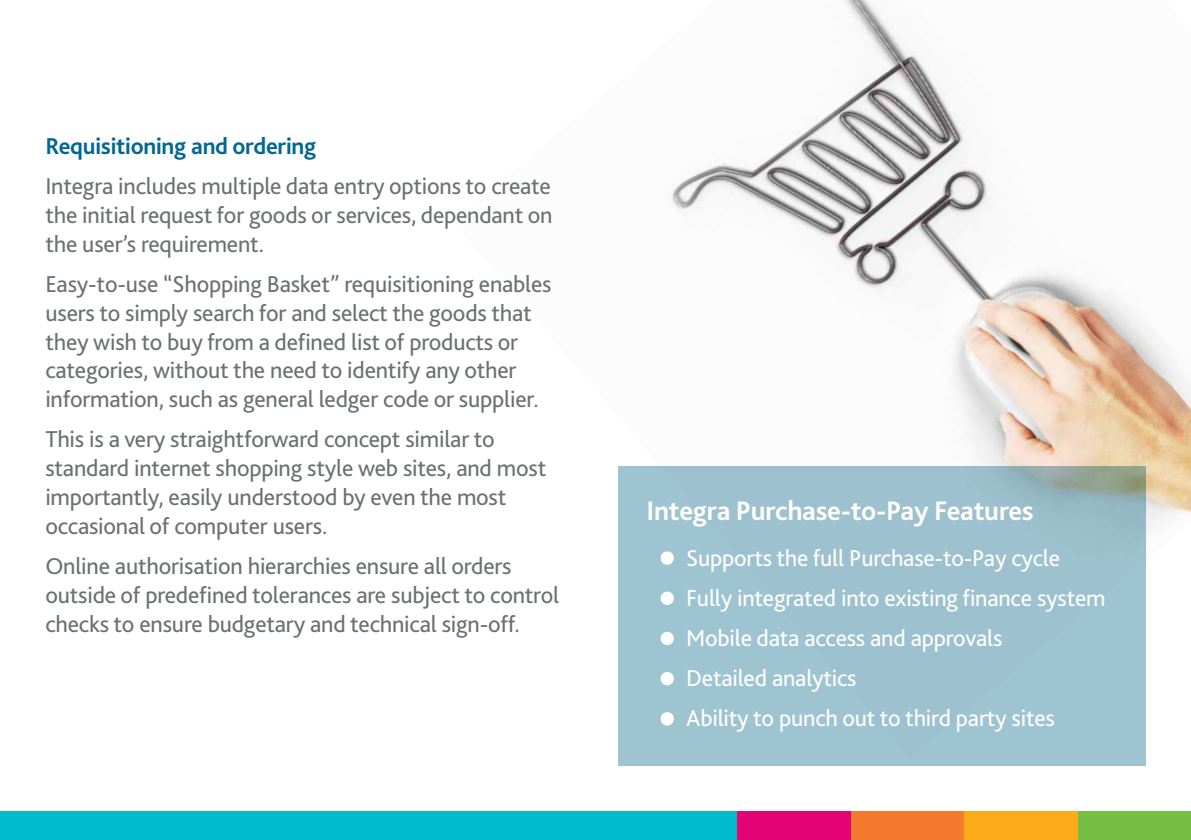
<style>
.page{position:relative;width:1191px;height:840px;background:#fff}
.page>*{position:absolute;margin:0;border:0;box-sizing:border-box;transform-origin:0 0}
.t1{font:700 28px "Bliss 2";letter-spacing:-.01em;color:#fff}
.t2{font:24px/28.8px "Bliss 2";letter-spacing:-.01em;color:#6c6f73}
.t3{font:24px "Bliss 2";letter-spacing:-.01em;color:#fff}
.t4{font:700 24px "Bliss 2";letter-spacing:-.01em;color:#006892}
</style>
<div class="page">
<img style="left:672px;top:0;width:519px;height:760px">
<div style="left:0;top:811px;width:737px;height:28px;background:#00bbce"></div>
<div style="left:1077px;top:811px;width:114px;height:28px;background:#75c044"></div>
<div style="left:964px;top:811px;width:113px;height:28px;background:#fbab18"></div>
<div style="left:850px;top:811px;width:114px;height:28px;background:#f4792d"></div>
<div style="left:737px;top:811px;width:113px;height:28px;background:#e40375"></div>
<div style="left:618px;top:466px;width:527px;height:299px;background:#9fc4d1"></div>
<div style="left:660px;top:551px;width:14px;height:13px;border:8px solid #fff;border-radius:50%"></div>
<div style="left:660px;top:591px;width:14px;height:13px;border:8px solid #fff;border-radius:50%"></div>
<div style="left:660px;top:631px;width:14px;height:13px;border:8px solid #fff;border-radius:50%"></div>
<div style="left:660px;top:671px;width:14px;height:14px;border:8px solid #fff;border-radius:50%"></div>
<div style="left:660px;top:711px;width:14px;height:14px;border:8px solid #fff;border-radius:50%"></div>
<p class="t4" style="left:45px;top:131px;width:272px">Requisitioning and ordering</p>
<p class="t2" style="left:45px;top:171px;width:508px;text-align:justify">Integra includes multiple data entry options to create the initial request for goods or services, dependant on the user’s requirement.</p>
<p class="t2" style="left:45px;top:269px;width:508px">Easy-to-use “Shopping Basket” requisitioning enables users to simply search for and select the goods that they wish to buy from a defined list of products or categories, without the need to identify any other information, such as general ledger code or supplier.</p>
<p class="t2" style="left:45px;top:424px;width:502px">This is a very straightforward concept similar to standard internet shopping style web sites, and most importantly, easily understood by even the most occasional of computer users.</p>
<p class="t2" style="left:45px;top:550px;width:515px">Online authorisation hierarchies ensure all orders outside of predefined tolerances are subject to control checks to ensure budgetary and technical sign-off.</p>
<p class="t1" style="left:646px;top:493px;width:389px">Integra Purchase-to-Pay Features</p>
<p class="t3" style="left:663px;top:542px;width:398px">• Supports the full Purchase-to-Pay cycle</p>
<p class="t3" style="left:663px;top:582px;width:444px">• Fully integrated into existing finance system</p>
<p class="t3" style="left:663px;top:623px;width:340px">• Mobile data access and approvals</p>
<p class="t3" style="left:663px;top:663px;width:194px">• Detailed analytics</p>
<p class="t3" style="left:663px;top:703px;width:393px">• Ability to punch out to third party sites</p>
</div>
